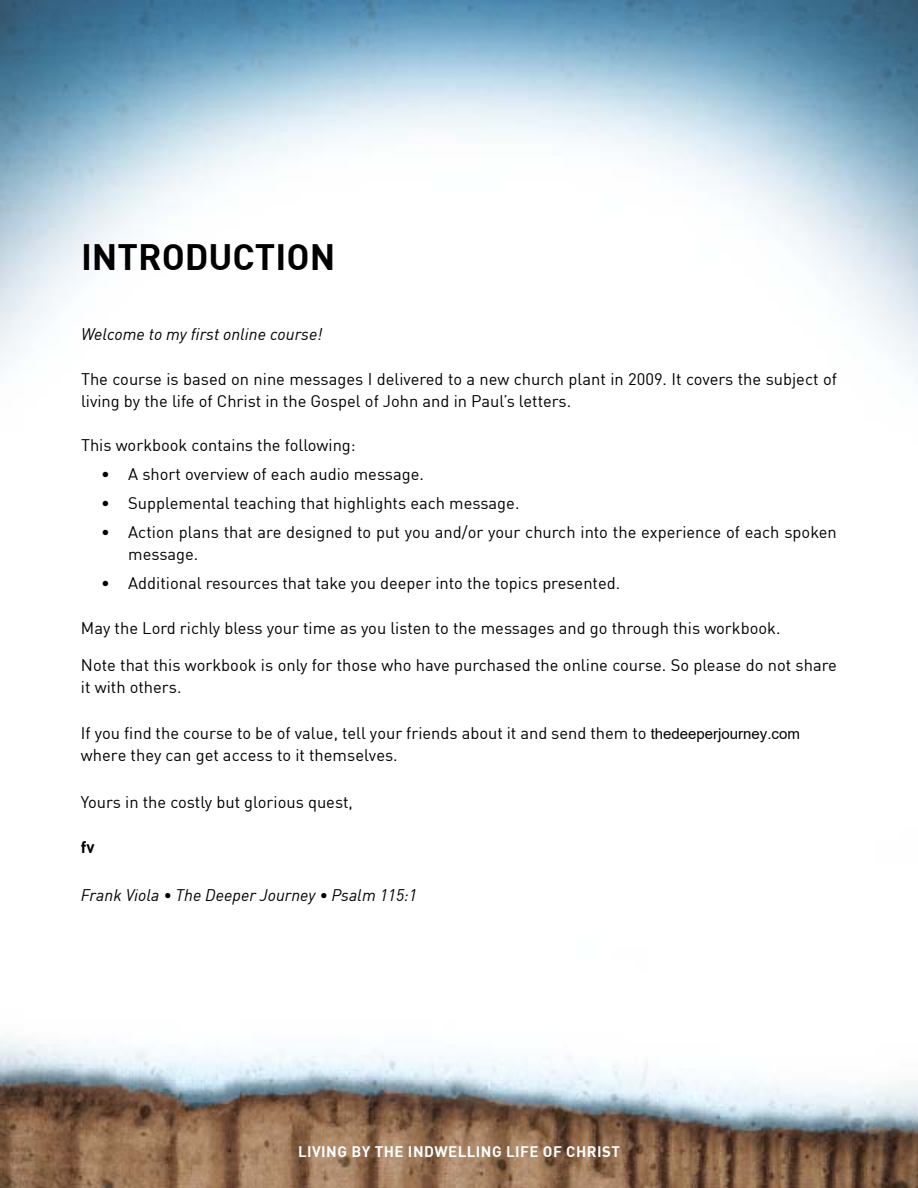
<style>
.page{position:relative;width:918px;height:1188px;background:#fff}
.page>*{position:absolute;margin:0;border:0;box-sizing:border-box;transform-origin:0 0}
.t1{font:36px "DIN Bold";color:#000}
.t2{font:16.5px/22.2px "DIN";color:#000}
.t3{font:italic 16.5px "DIN";color:#000}
.t4{font:16.5px "DIN Bold";color:#000}
.t5{font:15px "DIN Bold";letter-spacing:.03em;color:#fff}
.s1{font-family:"Arial";font-size:15px}
</style>
<div class="page">
<img style="left:0;top:0;width:918px;height:1188px">
<h1 class="t1" style="left:81px;top:233px;width:22px">INTROD</h1>
<h1 class="t1" style="left:209px;top:233px;width:45px">UCTION</h1>
<p class="t3" style="left:81px;top:324px;width:243px">Welcome to my first online course!</p>
<p class="t2" style="left:81px;top:367px;width:757px">The course is based on nine messages I delivered to a new church plant in 2009. It covers the subject of living by the life of Christ in the Gospel of John and in Paul’s letters.</p>
<p class="t2" style="left:81px;top:434px;width:276px">This workbook contains the following:</p>
<p class="t2" style="left:101px;top:463px;width:324px">• A short overview of each audio message.</p>
<p class="t2" style="left:101px;top:492px;width:420px">• Supplemental teaching that highlights each message.</p>
<p class="t2" style="left:128px;top:521px;width:710px;text-indent:-27px">• Action plans that are designed to put you and/or your church into the experience of each spoken message.</p>
<p class="t2" style="left:101px;top:572px;width:520px">• Additional resources that take you deeper into the topics presented.</p>
<p class="t2" style="left:81px;top:616px;width:701px">May the Lord richly bless your time as you listen to the messages and go through this workbook.</p>
<p class="t2" style="left:81px;top:654px;width:757px">Note that this workbook is only for those who have purchased the online course. So please do not share it with others.</p>
<p class="t2" style="left:81px;top:721px;width:720px">If you find the course to be of value, tell your friends about it and send them to <span class="s1">thedeeperjourney.com </span>where they can get access to it themselves.</p>
<p class="t2" style="left:81px;top:791px;width:273px">Yours in the costly but glorious quest,</p>
<p class="t4" style="left:81px;top:836px;width:15px">FV</p>
<p class="t3" style="left:81px;top:885px;width:338px">Frank Viola • The Deeper Journey • Psalm 115:1</p>
<p class="t5" style="left:298px;top:1141px;width:323px">LIVING BY THE INDWELLING LIFE OF CHRIST</p>
</div>
